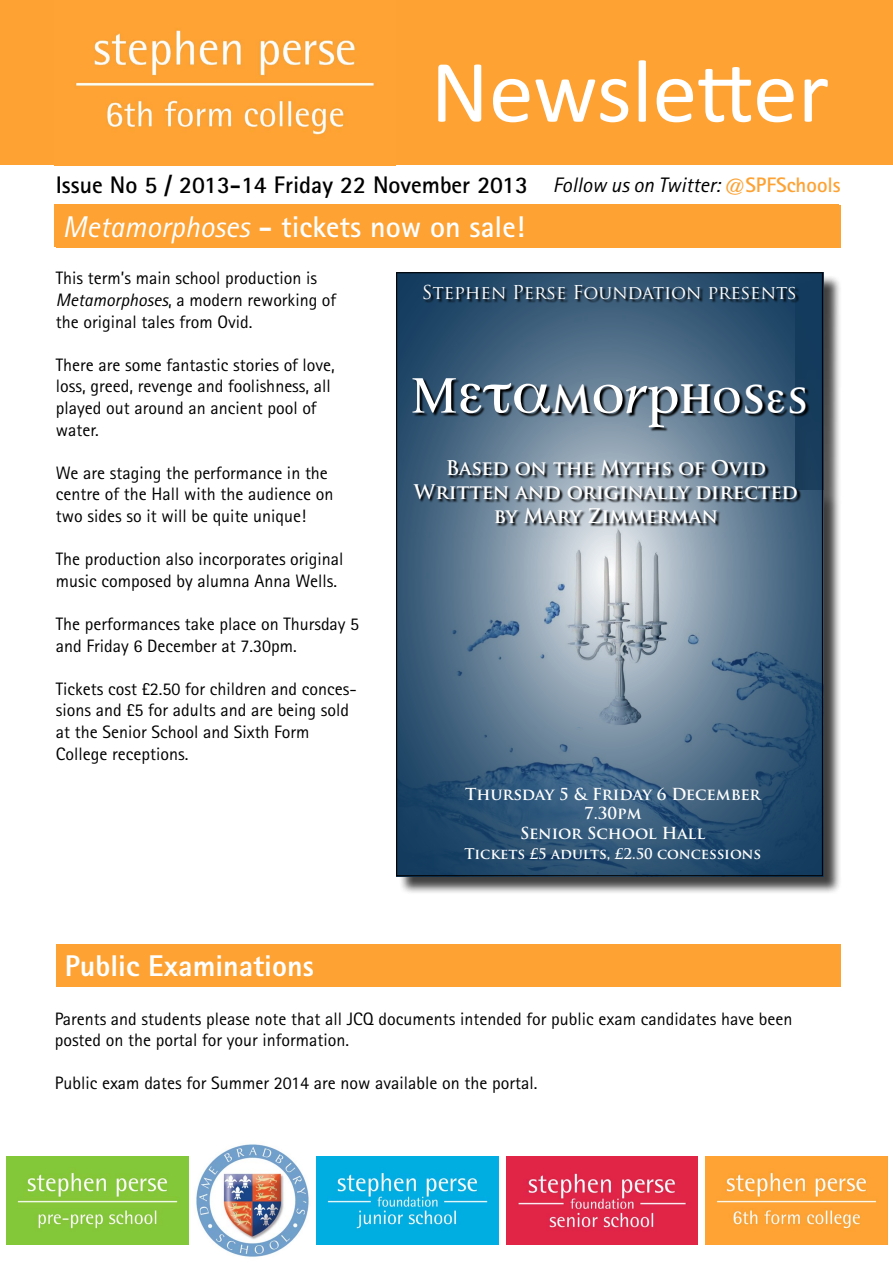
<style>
.page{position:relative;width:893px;height:1263px;background:#fff}
.page>*{position:absolute;margin:0;border:0;box-sizing:border-box;transform-origin:0 0}
.t1{font:90px "Calibri";color:#fff}
.t2{font:700 43.8px "Trajan Pro";color:#fff}
.t3{font:700 30px "Rotis Sans Serif Std";color:#fff}
.t4{font:800 30px "Rotis Sans Serif Std";color:#fff}
.t5{font:700 24px "Rotis Sans Serif Std";color:#000}
.t6{font:700 19.8px/23.7px "Trajan Pro";color:#fff;text-align:center}
.t7{font:18.6px "Trajan Pro";letter-spacing:-.005em;color:#fff}
.t8{font:18px/21.6px "Rotis Sans Serif Std";color:#000}
.t9{font:700 16.2px/19.4px "Trajan Pro";color:#fff;text-align:center}
.t10{font:700 14.4px "Trajan Pro";color:#fff}
.s1{font-weight:400;font-style:italic;font-size:21px}
.s2{font-size:21px;color:#fda233}
.s3{font-weight:400;font-style:italic}
.s4{font-style:italic}
.s5{font-family:"Athelas";font-weight:400;font-style:italic;font-size:60.3px}
.s6{font-family:"Athelas";font-weight:400;font-size:60.3px}
.s7{font-family:"Athelas"}
.s8{font-size:39.45px}
</style>
<div class="page">
<div style="left:0;top:0;width:893px;height:165px;background:#fda233"></div>
<div style="left:54px;top:204px;width:785px;height:43px;background:#fda233"></div>
<img style="left:6px;top:1156px;width:183px;height:88px">
<img style="left:316px;top:1156px;width:182px;height:88px">
<img style="left:506px;top:1156px;width:191px;height:88px">
<img style="left:705px;top:1156px;width:183px;height:88px">
<img style="left:193px;top:1140px;width:119px;height:120px;border-radius:60px">
<img style="left:76px;top:30px;width:298px;height:105px">
<div style="left:56px;top:944px;width:785px;height:43px;background:#fda233"></div>
<div style="left:56px;top:205px;width:785px;height:42px;background:#fda233"></div>
<div style="left:398px;top:274px;width:444px;height:621px;background:#000;opacity:.75"></div>
<svg style="left:398px;top:274px;width:423px;height:600px;background:#53718a"></svg>
<svg style="left:413px;top:379px;width:397px;height:53px;background:#4a6276"></svg>
<svg style="left:414px;top:461px;width:387px;height:66px;background:#697c8d"></svg>
<svg style="left:424px;top:285px;width:376px;height:19px;background:#24445e"></svg>
<svg style="left:412px;top:378px;width:69px;height:35px;background:#243c51"></svg>
<svg style="left:514px;top:383px;width:36px;height:30px"></svg>
<svg style="left:768px;top:390px;width:16px;height:23px"></svg>
<h1 class="t1" style="left:431px;top:35px;width:400px">Newsletter</h1>
<h3 class="t5" style="left:56px;top:170px;width:786px">Issue No 5 / 2013-14 Friday 22 November 2013 <span class="s1">Follow us on Twitter:</span> <span class="s2">@SPFSchools</span></h3>
<h3 class="t3" style="left:63px;top:207px;width:464px"><span class="s3">Metamorphoses</span> - tickets now on sale!</h3>
<p class="t8" style="left:56px;top:268px;width:282px">This term’s main school production is<br><span class="s4">Metamorphoses</span>, a modern reworking of the original tales from Ovid.</p>
<p class="t8" style="left:56px;top:354px;width:281px">There are some fantastic stories of love, loss, greed, revenge and foolishness, all played out around an ancient pool of water.</p>
<p class="t8" style="left:56px;top:462px;width:279px">We are staging the performance in the centre of the Hall with the audience on two sides so it will be quite unique!</p>
<p class="t8" style="left:56px;top:548px;width:289px">The production also incorporates original music composed by alumna Anna Wells.</p>
<p class="t8" style="left:56px;top:613px;width:305px">The performances take place on Thursday 5 and Friday 6 December at 7.30pm.</p>
<p class="t8" style="left:56px;top:678px;width:302px">Tickets cost £2.50 for children and conces&shy;sions and £5 for adults and are being sold at the Senior School and Sixth Form College receptions.</p>
<p class="t7" style="left:422px;top:280px;width:377px">Stephen Perse Foundation presents</p>
<h2 class="t2" style="left:485px;top:369px;width:325px">▼ m□<span class="s5">r</span><span class="s6">p</span><span class="s7">H</span>□s <span class="s8">s</span></h2>
<p class="t6" style="left:414px;top:456px;width:386px">Based on the Myths of Ovid<br>Written and originally directed by Mary Zimmerman</p>
<p class="t9" style="left:465px;top:784px;width:297px">Thursday 5 &amp; Friday 6 December<br>7.30pm<br>Senior School Hall</p>
<p class="t10" style="left:464px;top:845px;width:298px">Tickets £5 adults, £2.50 concessions</p>
<h3 class="t4" style="left:65px;top:947px;width:250px">Public Examinations</h3>
<p class="t8" style="left:55px;top:1008px;width:739px">Parents and students please note that all JCQ documents intended for public exam candidates have been posted on the portal for your information.</p>
<p class="t8" style="left:55px;top:1072px;width:484px">Public exam dates for Summer 2014 are now available on the portal.</p>
</div>
